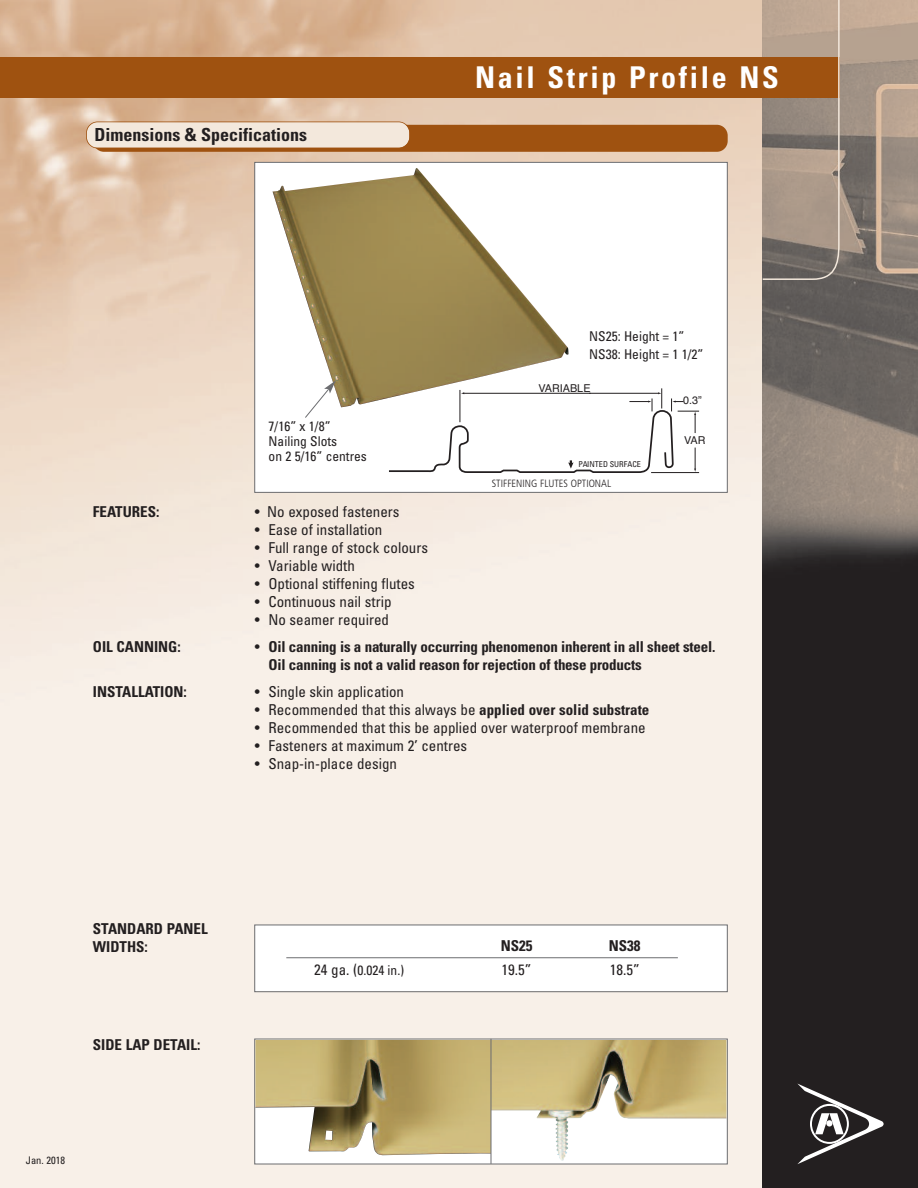
<style>
.page{position:relative;width:918px;height:1188px;background:#fff}
.page>*{position:absolute;margin:0;border:0;box-sizing:border-box;transform-origin:0 0}
.t1{font:700 condensed 30px "Univers";letter-spacing:.09em;color:#fff}
.t2{font:700 condensed 18px "Univers";color:#231f20}
.t3{font:condensed 15px "Univers";color:#231f20}
.t4{font:700 condensed 15px/18px "Univers";letter-spacing:-.015em;color:#231f20}
.t5{font:condensed 13.5px/15px "Univers";color:#231f20}
.t6{font:10.8px "Helvetica";color:#231f20}
.t7{font:300 condensed 10.5px "Frutiger";color:#231f20}
.t8{font:condensed 10.5px "Univers";color:#231f20}
.t9{font:condensed 8.1px "Univers";color:#231f20}
.s1{font-weight:400}
.s2{font-weight:700}
.s3{font-size:15px}
</style>
<div class="page">
<img style="left:0;top:0;width:763px;height:1188px">
<img style="left:763px;top:0;width:155px;height:1188px">
<div style="left:0;top:57px;width:840px;height:41px;background:#9f5210"></div>
<svg style="left:761px;top:0;width:79px;height:281px;background:#a18874"></svg>
<svg style="left:797px;top:1084px;width:87px;height:80px;background:#4b4849"></svg>
<svg style="left:826px;top:1120px;width:7px;height:7px"></svg>
<div style="left:255px;top:163px;width:472px;height:329px;background:#fff"></div>
<div style="left:254px;top:162px;width:474px;height:331px;border:1px solid #6c6d70"></div>
<div style="left:255px;top:925px;width:472px;height:66px;background:#fff"></div>
<div style="left:254px;top:925px;width:474px;height:67px;border:1px solid #6c6d70"></div>
<div style="left:255px;top:1039px;width:472px;height:125px;background:#fff"></div>
<div style="left:93px;top:125px;width:635px;height:27px;background:#9f5210;border-radius:11px"></div>
<div style="left:87px;top:122px;width:322px;height:26px;background:#f3e8dc;border-radius:11px"></div>
<div style="left:86px;top:122px;width:324px;height:26px;border:2px solid #9f5210;border-radius:12px"></div>
<svg style="left:389px;top:388px;width:310px;height:86px"></svg>
<img style="left:273px;top:168px;width:296px;height:239px">
<img style="left:255px;top:1040px;width:236px;height:115px">
<img style="left:492px;top:1040px;width:234px;height:121px">
<hr style="left:491px;top:1039px;width:1px;height:125px;background:#6c6d70">
<svg style="left:304px;top:380px;width:32px;height:38px"></svg>
<hr style="left:286px;top:957px;width:392px;height:1px;background:#6c6d70">
<p class="t2" style="left:94px;top:128px;width:214px">Dimensions &amp; Specifications</p>
<h1 class="t1" style="left:475px;top:67px;width:305px">Nail Strip Profile NS</h1>
<p class="t5" style="left:589px;top:329px;width:116px;line-height:18px">NS25: Height = 1”<br>NS38: Height = 1 1/2”</p>
<p class="t5" style="left:269px;top:420px;width:100px">7/16” x 1/8”<br>Nailing Slots<br>on 2 5/16” centres</p>
<p class="t6" style="left:538px;top:380px;width:54px">VARIABLE</p>
<p class="t9" style="left:579px;top:461px;width:64px">PAINTED SURFACE</p>
<p class="t7" style="left:492px;top:479px;width:121px">STIFFENING FLUTES OPTIONAL</p>
<p class="t6" style="left:683px;top:392px;width:20px">0.3”</p>
<p class="t6" style="left:684px;top:432px;width:23px">VAR</p>
<p class="t4" style="left:93px;top:504px;width:68px">FEATURES:</p>
<p class="t3" style="left:255px;top:506px;width:146px">• No exposed fasteners</p>
<p class="t3" style="left:255px;top:524px;width:129px">• Ease of installation</p>
<p class="t3" style="left:255px;top:542px;width:175px">• Full range of stock colours</p>
<p class="t3" style="left:255px;top:560px;width:101px">• Variable width</p>
<p class="t3" style="left:255px;top:578px;width:161px">• Optional stiffening flutes</p>
<p class="t3" style="left:255px;top:596px;width:138px">• Continuous nail strip</p>
<p class="t3" style="left:255px;top:614px;width:136px">• No seamer required</p>
<p class="t4" style="left:93px;top:639px;width:89px">OIL CANNING:</p>
<p class="t4" style="left:268px;top:639px;width:448px;text-indent:-13px"><span class="s1">•</span> Oil canning is a naturally occurring phenomenon inherent in all sheet steel.<br>Oil canning is not a valid reason for rejection of these products</p>
<p class="t4" style="left:93px;top:684px;width:96px">INSTALLATION:</p>
<p class="t3" style="left:255px;top:686px;width:151px">• Single skin application</p>
<p class="t3" style="left:255px;top:704px;width:396px">• Recommended that this always be <span class="s2">applied over solid substrate</span></p>
<p class="t3" style="left:255px;top:722px;width:392px">• Recommended that this be applied over waterproof membrane</p>
<p class="t3" style="left:255px;top:740px;width:214px">• Fasteners at maximum 2’ centres</p>
<p class="t3" style="left:255px;top:758px;width:144px">• Snap-in-place design</p>
<p class="t4" style="left:93px;top:921px;width:116px">STANDARD PANEL<br>WIDTHS:</p>
<p class="t4" style="left:93px;top:1036px;width:109px">SIDE LAP DETAIL:</p>
<p class="t8" style="left:26px;top:1157px;width:41px">Jan. 2018</p>
<p class="t4" style="left:501px;top:938px;width:33px">NS25</p>
<p class="t4" style="left:609px;top:938px;width:33px">NS38</p>
<p class="t5" style="left:314px;top:963px;width:91px"><span class="s3">24 ga. (</span>0.024 in.)</p>
<p class="t3" style="left:502px;top:964px;width:31px">19.5”</p>
<p class="t3" style="left:610px;top:964px;width:31px">18.5”</p>
</div>
